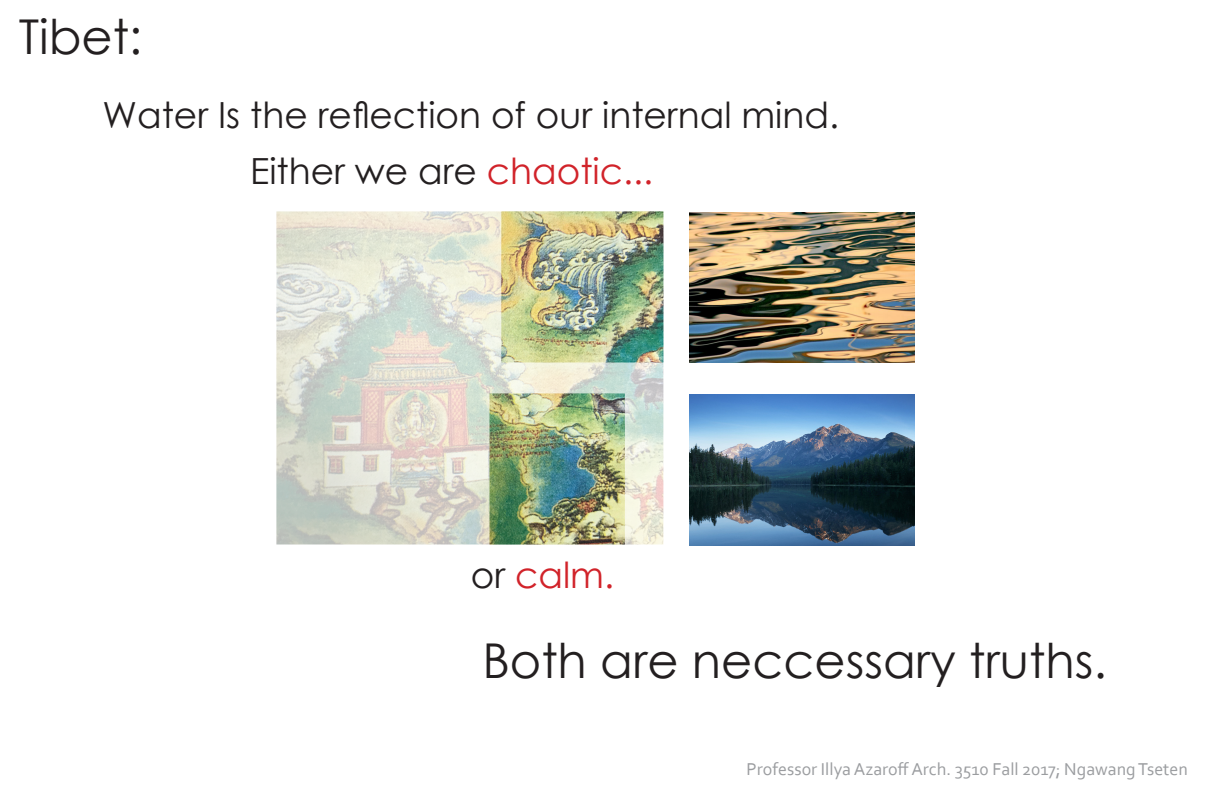
<style>
.page{position:relative;width:1224px;height:792px;background:#fff}
.page>*{position:absolute;margin:0;border:0;box-sizing:border-box;transform-origin:0 0}
.t1{font:48px "Century Gothic";color:#231f20}
.t2{font:36px "Century Gothic";color:#231f20}
.t3{font:36px "Century Gothic";color:#d1232a}
.t4{font:18px "Corbel";color:#9b9da0}
.s1{color:#d1232a}
.s2{color:#231f20}
</style>
<div class="page">
<img style="left:276px;top:211px;width:387px;height:334px">
<img style="left:501px;top:211px;width:162px;height:151px">
<img style="left:490px;top:393px;width:135px;height:152px">
<img style="left:689px;top:395px;width:225px;height:151px">
<img style="left:689px;top:212px;width:225px;height:150px">
<h1 class="t1" style="left:19px;top:3px;width:125px">Tibet:</h1>
<p class="t2" style="left:103px;top:90px;width:738px">Water Is the reflection of our internal mind.</p>
<p class="t2" style="left:250px;top:146px;width:404px">Either we are <span class="s1">chaotic...</span></p>
<p class="t3" style="left:471px;top:550px;width:145px"><span class="s2">or</span> calm.</p>
<p class="t1" style="left:482px;top:627px;width:626px">Both are neccessary truths.</p>
<p class="t4" style="left:747px;top:758px;width:443px">Professor Illya Azaroff Arch. 3510 Fall 2017; Ngawang Tseten</p>
</div>
